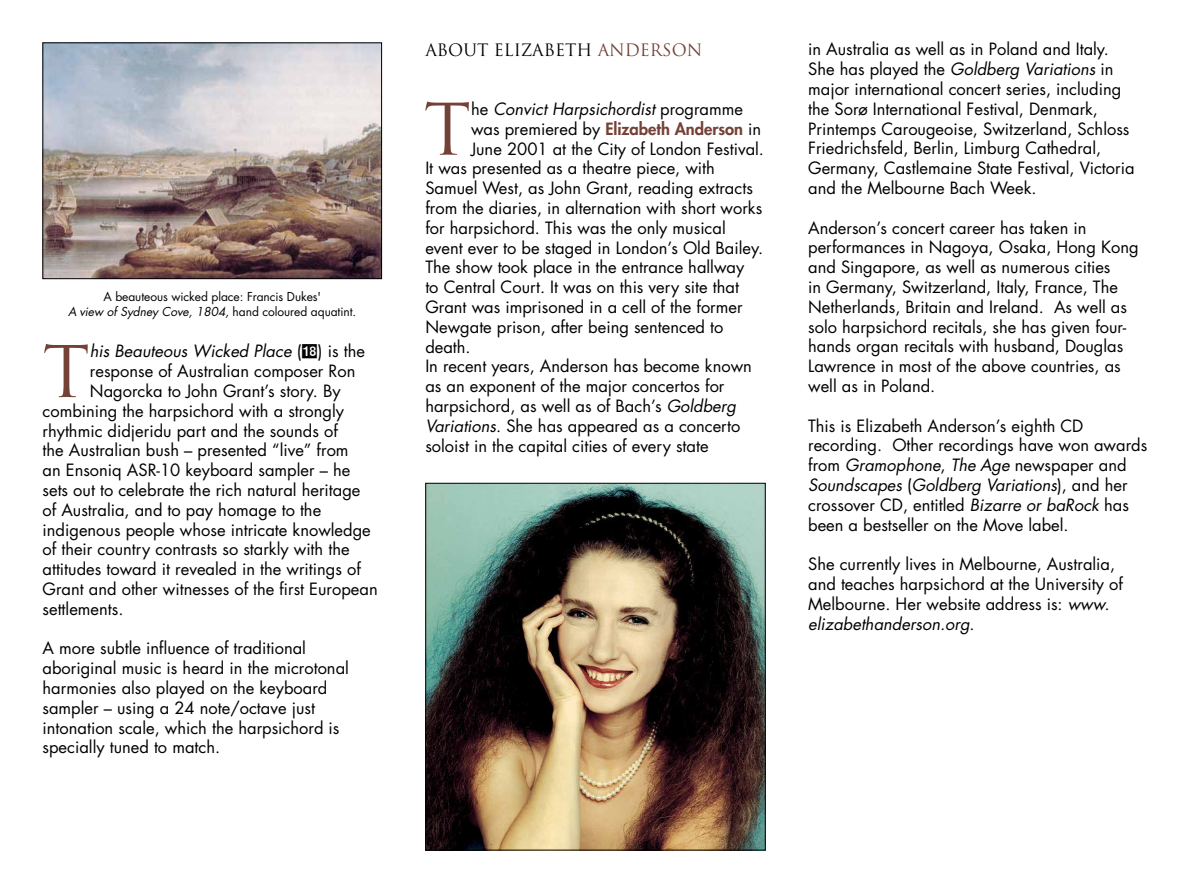
<style>
.page{position:relative;width:1191px;height:893px;background:#fff}
.page>*{position:absolute;margin:0;border:0;box-sizing:border-box;transform-origin:0 0}
.t1{font:68.55px "Helios S Si";color:#744137}
.t2{font:16.5px/19.8px "Futura";color:#000}
.t3{font:italic 16.5px "Futura";color:#000}
.t4{font:800 16.5px "Futura";color:#744137}
.t5{font:16.5px "Helios S Si";color:#000}
.t6{font:12px/14.4px "Futura";letter-spacing:-.005em;color:#000;text-align:center}
.s1{font-style:italic}
.s2{font-style:normal}
.s3{font-family:"Format Pi One S Si";font-style:normal}
.s4{color:#744137}
.s5{font-weight:400;color:#000}
</style>
<div class="page">
<img style="left:45px;top:45px;width:335px;height:232px">
<div style="left:43px;top:43px;width:339px;height:236px;border:1px solid #000"></div>
<img style="left:427px;top:485px;width:336px;height:363px">
<div style="left:425px;top:483px;width:340px;height:367px;border:1px solid #000"></div>
<p class="t6" style="left:68px;top:290px;width:290px">A beauteous wicked place: Francis Dukes'<br><span class="s1">A view of Sydney Cove, 1804,</span> hand coloured aquatint.</p>
<h1 class="t1" style="left:43px;top:330px;width:49px">T</h1>
<p class="t3" style="left:90px;top:340px;width:276px">his Beauteous Wicked Place <span class="s2">(</span><span class="s3">qk</span><span class="s2">) is the</span></p>
<p class="t2" style="left:90px;top:361px;width:267px">response of Australian composer Ron</p>
<p class="t2" style="left:90px;top:381px;width:252px">Nagorcka to John Grant’s story. By</p>
<p class="t2" style="left:43px;top:401px;width:303px">combining the harpsichord with a strongly</p>
<p class="t2" style="left:43px;top:420px;width:297px">rhythmic didjeridu part and the sounds of</p>
<p class="t2" style="left:43px;top:440px;width:307px">the Australian bush – presented “live” from</p>
<p class="t2" style="left:43px;top:460px;width:309px">an Ensoniq ASR-10 keyboard sampler – he</p>
<p class="t2" style="left:43px;top:480px;width:319px">sets out to celebrate the rich natural heritage</p>
<p class="t2" style="left:43px;top:500px;width:280px">of Australia, and to pay homage to the</p>
<p class="t2" style="left:43px;top:519px;width:330px">indigenous people whose intricate knowledge</p>
<p class="t2" style="left:43px;top:539px;width:309px">of their country contrasts so starkly with the</p>
<p class="t2" style="left:43px;top:559px;width:320px">attitudes toward it revealed in the writings of</p>
<p class="t2" style="left:43px;top:579px;width:337px">Grant and other witnesses of the first European</p>
<p class="t2" style="left:43px;top:599px;width:82px">settlements.</p>
<p class="t2" style="left:43px;top:638px;width:308px">A more subtle influence of traditional aboriginal music is heard in the microtonal harmonies also played on the keyboard sampler – using a 24 note/octave just intonation scale, which the harpsichord is specially tuned to match.</p>
<p class="t5" style="left:425px;top:40px;width:278px">ABOUT ELIZABETH <span class="s4">ANDERSON</span></p>
<h1 class="t1" style="left:423px;top:88px;width:49px">T</h1>
<p class="t3" style="left:471px;top:98px;width:273px"><span class="s2">he</span> Convict Harpsichordist <span class="s2">programme</span></p>
<p class="t4" style="left:471px;top:118px;width:292px"><span class="s5">was premiered by</span> Elizabeth Anderson <span class="s5">in</span></p>
<p class="t2" style="left:471px;top:138px;width:294px">June 2001 at the City of London Festival.</p>
<p class="t2" style="left:425px;top:158px;width:291px">It was presented as a theatre piece, with</p>
<p class="t2" style="left:425px;top:178px;width:329px">Samuel West, as John Grant, reading extracts</p>
<p class="t2" style="left:425px;top:198px;width:338px">from the diaries, in alternation with short works</p>
<p class="t2" style="left:425px;top:218px;width:302px">for harpsichord. This was the only musical</p>
<p class="t2" style="left:425px;top:237px;width:339px">event ever to be staged in London’s Old Bailey.</p>
<p class="t2" style="left:425px;top:257px;width:320px">The show took place in the entrance hallway</p>
<p class="t2" style="left:425px;top:277px;width:315px">to Central Court. It was on this very site that</p>
<p class="t2" style="left:425px;top:297px;width:319px">Grant was imprisoned in a cell of the former</p>
<p class="t2" style="left:425px;top:317px;width:299px">Newgate prison, after being sentenced to</p>
<p class="t2" style="left:425px;top:336px;width:47px">death.</p>
<p class="t2" style="left:425px;top:356px;width:328px">In recent years, Anderson has become known</p>
<p class="t2" style="left:425px;top:376px;width:301px">as an exponent of the major concertos for</p>
<p class="t2" style="left:425px;top:396px;width:312px">harpsichord, as well as of Bach’s <span class="s1">Goldberg</span></p>
<p class="t2" style="left:425px;top:416px;width:316px"><span class="s1">Variations</span>. She has appeared as a concerto</p>
<p class="t2" style="left:425px;top:435px;width:285px">soloist in the capital cities of every state</p>
<p class="t2" style="left:808px;top:39px;width:328px">in Australia as well as in Poland and Italy.<br>She has played the <span class="s1">Goldberg Variations</span> in major international concert series, including the Sorø International Festival, Denmark, Printemps Carougeoise, Switzerland, Schloss Friedrichsfeld, Berlin, Limburg Cathedral, Germany, Castlemaine State Festival, Victoria and the Melbourne Bach Week.</p>
<p class="t2" style="left:808px;top:217px;width:332px">Anderson’s concert career has taken in performances in Nagoya, Osaka, Hong Kong and Singapore, as well as numerous cities<br>in Germany, Switzerland, Italy, France, The Netherlands, Britain and Ireland. As well as solo harpsichord recitals, she has given four&shy;hands organ recitals with husband, Douglas Lawrence in most of the above countries, as well as in Poland.</p>
<p class="t2" style="left:808px;top:415px;width:341px">This is Elizabeth Anderson’s eighth CD recording. Other recordings have won awards from <span class="s1">Gramophone</span>, <span class="s1">The Age</span> newspaper and <span class="s1">Soundscapes</span> (<span class="s1">Goldberg Variations</span>), and her crossover CD, entitled <span class="s1">Bizarre or baRock</span> has been a bestseller on the Move label.</p>
<p class="t2" style="left:808px;top:554px;width:316px">She currently lives in Melbourne, Australia, and teaches harpsichord at the University of Melbourne. Her website address is: <span class="s1">www. elizabethanderson.org</span>.</p>
</div>
